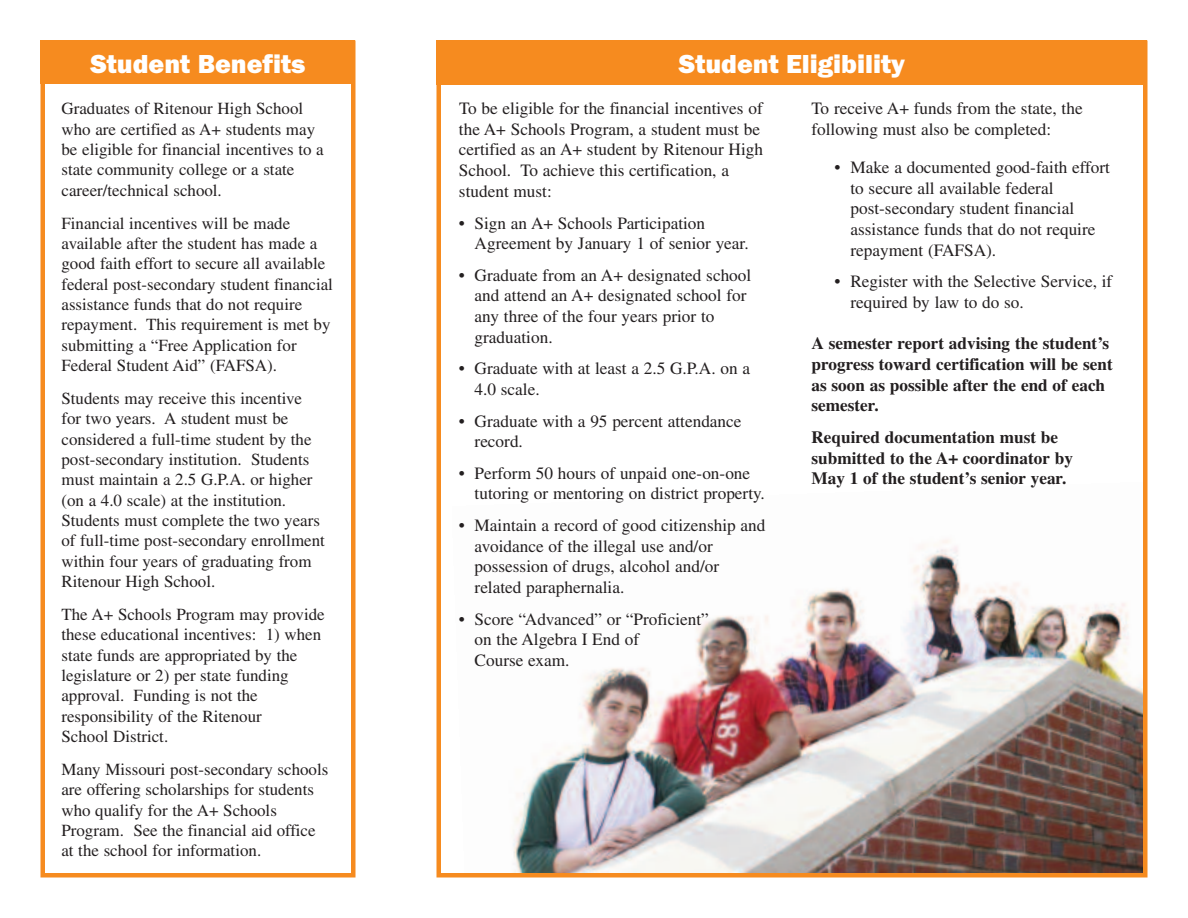
<style>
.page{position:relative;width:1188px;height:918px;background:#fff}
.page>*{position:absolute;margin:0;border:0;box-sizing:border-box;transform-origin:0 0}
.t1{font:800 27px "Franklin Gothic";color:#fff}
.t2{font:17.25px/20.7px "Times";color:#231f20}
.t3{font:700 17.25px/20.7px "Times";color:#231f20}
.t4{font:16.95px/20.4px "Times";color:#231f20}
</style>
<div class="page">
<img style="left:513px;top:540px;width:630px;height:333px">
<div style="left:436px;top:40px;width:712px;height:45px;background:#f68b1f"></div>
<div style="left:40px;top:40px;width:316px;height:838px;border:4px solid #f68b1f"></div>
<div style="left:40px;top:40px;width:316px;height:44px;background:#f68b1f"></div>
<h1 class="t1" style="left:90px;top:48px;width:217px">Student Benefits</h1>
<h1 class="t1" style="left:679px;top:48px;width:228px">Student Eligibility</h1>
<p class="t4" style="left:61px;top:100px;width:264px">Graduates of Ritenour High School who are certified as A+ students may be eligible for financial incentives to a state community college or a state career/technical school.</p>
<p class="t4" style="left:61px;top:215px;width:273px">Financial incentives will be made available after the student has made a good faith effort to secure all available federal post-secondary student financial assistance funds that do not require repayment. This requirement is met by submitting a “Free Application for Federal Student Aid” (FAFSA).</p>
<p class="t4" style="left:61px;top:390px;width:265px">Students may receive this incentive for two years. A student must be considered a full-time student by the post-secondary institution. Students must maintain a 2.5 G.P.A. or higher (on a 4.0 scale) at the institution.<br>Students must complete the two years of full-time post-secondary enrollment within four years of graduating from Ritenour High School.</p>
<p class="t4" style="left:61px;top:606px;width:265px">The A+ Schools Program may provide these educational incentives: 1) when state funds are appropriated by the legislature or 2) per state funding approval. Funding is not the responsibility of the Ritenour<br>School District.</p>
<p class="t4" style="left:61px;top:761px;width:268px">Many Missouri post-secondary schools are offering scholarships for students who qualify for the A+ Schools Program. See the financial aid office at the school for information.</p>
<p class="t2" style="left:459px;top:100px;width:306px">To be eligible for the financial incentives of the A+ Schools Program, a student must be certified as an A+ student by Ritenour High School. To achieve this certification, a student must:</p>
<p class="t2" style="left:475px;top:214px;width:276px;text-indent:-16px">• Sign an A+ Schools Participation<br>Agreement by January 1 of senior year.</p>
<p class="t2" style="left:475px;top:266px;width:278px;text-indent:-16px">• Graduate from an A+ designated school and attend an A+ designated school for any three of the four years prior to graduation.</p>
<p class="t2" style="left:475px;top:360px;width:277px;text-indent:-16px">• Graduate with at least a 2.5 G.P.A. on a<br>4.0 scale.</p>
<p class="t2" style="left:475px;top:412px;width:268px;text-indent:-16px">• Graduate with a 95 percent attendance record.</p>
<p class="t2" style="left:475px;top:464px;width:292px;text-indent:-16px">• Perform 50 hours of unpaid one-on-one tutoring or mentoring on district property.</p>
<p class="t2" style="left:475px;top:517px;width:292px;text-indent:-16px">• Maintain a record of good citizenship and avoidance of the illegal use and/or possession of drugs, alcohol and/or related paraphernalia.</p>
<p class="t2" style="left:475px;top:610px;width:236px;text-indent:-16px">• Score “Advanced” or “Proficient” on the Algebra I End of<br>Course exam.</p>
<p class="t2" style="left:811px;top:100px;width:273px">To receive A+ funds from the state, the following must also be completed:</p>
<p class="t2" style="left:850px;top:158px;width:261px;text-indent:-16px">• Make a documented good-faith effort to secure all available federal post-secondary student financial assistance funds that do not require repayment (FAFSA).</p>
<p class="t2" style="left:850px;top:273px;width:263px;text-indent:-16px">• Register with the Selective Service, if required by law to do so.</p>
<p class="t3" style="left:811px;top:333px;width:303px">A semester report advising the student’s progress toward certification will be sent as soon as possible after the end of each semester.</p>
<p class="t3" style="left:811px;top:427px;width:263px">Required documentation must be submitted to the A+ coordinator by<br>May 1 of the student’s senior year.</p>
</div>
